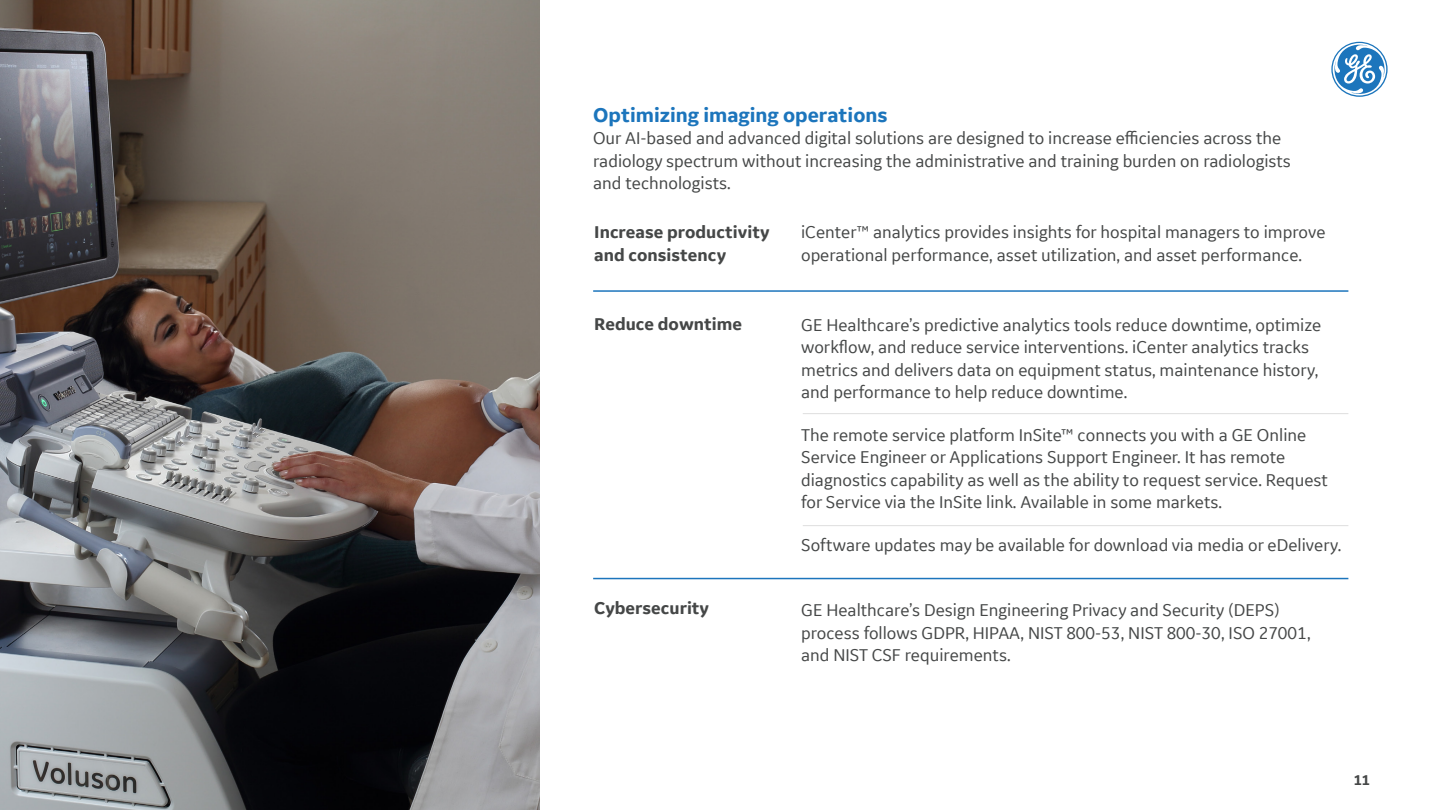
<style>
.page{position:relative;width:1437px;height:810px;background:#fff}
.page>*{position:absolute;margin:0;border:0;box-sizing:border-box;transform-origin:0 0}
.t1{font:700 21px "GE Inspira Sans";color:#1c75bc}
.t2{font:18px/22.5px "GE Inspira Sans";color:#454747}
.t3{font:700 18px/22.5px "GE Inspira Sans";color:#454747}
.t4{font:700 15px "GE Inspira Sans";color:#454747}
</style>
<div class="page">
<svg style="left:1331px;top:42px;width:56px;height:55px"></svg>
<hr style="left:802px;top:413px;width:546px;height:1px;background:#dedede">
<hr style="left:802px;top:525px;width:546px;height:1px;background:#dedede">
<hr style="left:593px;top:578px;width:755px;height:1px;background:#1c75bc">
<hr style="left:593px;top:290px;width:755px;height:2px;background:#1c75bc">
<img style="left:0;top:0;width:539px;height:810px">
<p class="t1" style="left:593px;top:102px;width:296px">Optimizing imaging operations</p>
<p class="t2" style="left:593px;top:126px;width:699px">Our AI-based and advanced digital solutions are designed to increase efficiencies across the radiology spectrum without increasing the administrative and training burden on radiologists and technologists.</p>
<p class="t3" style="left:594px;top:221px;width:177px">Increase productivity and consistency</p>
<p class="t2" style="left:801px;top:221px;width:526px">iCenter™ analytics provides insights for hospital managers to improve operational performance, asset utilization, and asset performance.</p>
<p class="t3" style="left:594px;top:312px;width:149px">Reduce downtime</p>
<p class="t3" style="left:594px;top:597px;width:116px">Cybersecurity</p>
<p class="t2" style="left:801px;top:313px;width:521px">GE Healthcare’s predictive analytics tools reduce downtime, optimize workflow, and reduce service interventions. iCenter analytics tracks metrics and delivers data on equipment status, maintenance history, and performance to help reduce downtime.</p>
<p class="t2" style="left:801px;top:423px;width:528px">The remote service platform InSite™ connects you with a GE Online Service Engineer or Applications Support Engineer. It has remote diagnostics capability as well as the ability to request service. Request for Service via the InSite link. Available in some markets.</p>
<p class="t2" style="left:801px;top:533px;width:542px">Software updates may be available for download via media or eDelivery.</p>
<p class="t2" style="left:801px;top:599px;width:511px">GE Healthcare’s Design Engineering Privacy and Security (DEPS) process follows GDPR, HIPAA, NIST 800-53, NIST 800-30, ISO 27001, and NIST CSF requirements.</p>
<p class="t4" style="left:1353px;top:771px;width:17px">11</p>
</div>
